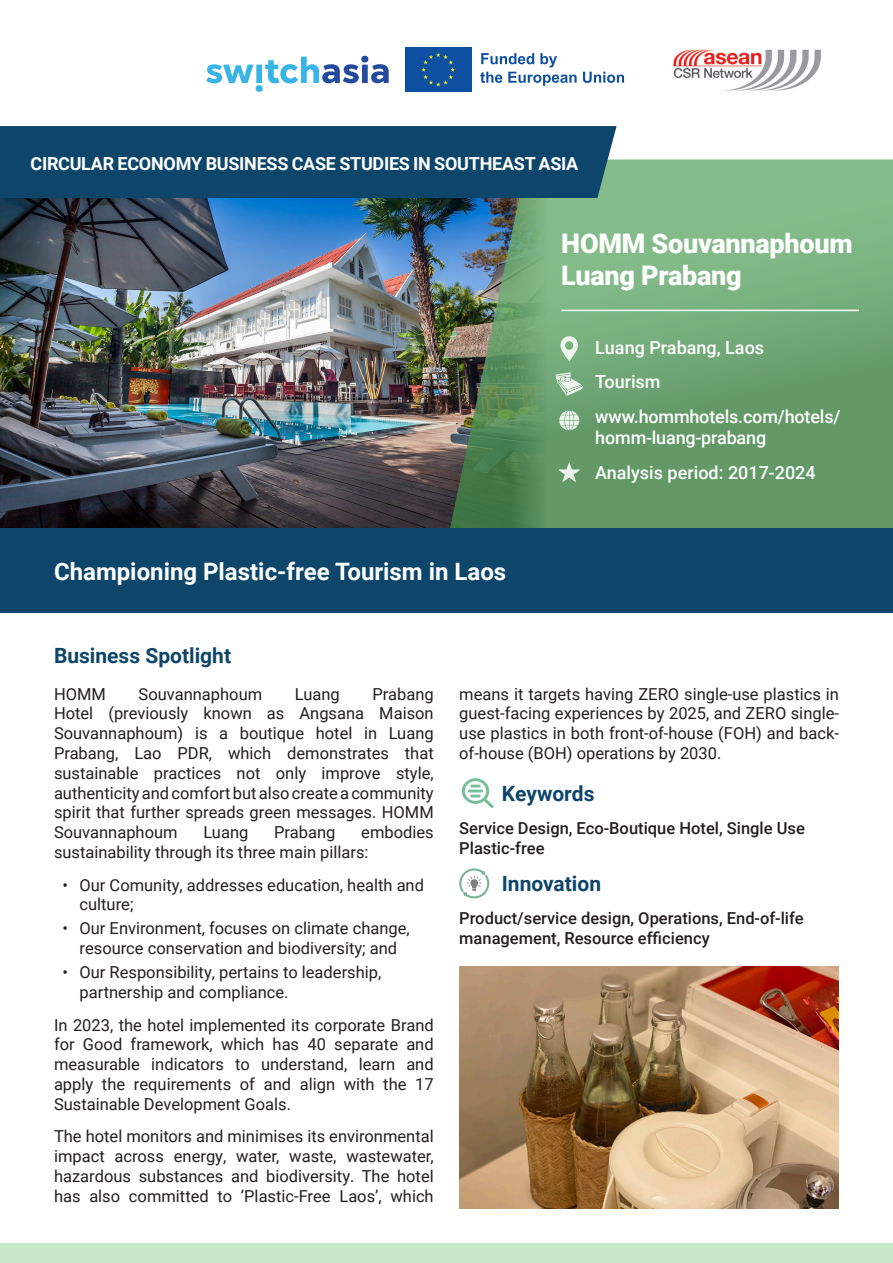
<style>
.page{position:relative;width:893px;height:1263px;background:#fff}
.page>*{position:absolute;margin:0;border:0;box-sizing:border-box;transform-origin:0 0}
.Top_name{font:900 27px/32.4px "Roboto";letter-spacing:-.01em;color:#fff}
.headline{font:700 24px "Roboto";color:#fff}
.heading{font:700 21px "Roboto";color:#0d466a}
.t1{font:500 18px/21.6px "Roboto";letter-spacing:-.01em;color:#fff}
.t2{font:700 18px "Roboto";letter-spacing:-.015em;color:#fff}
.body{font:16.5px/19.8px "Roboto";color:#231f20;text-align:justify}
.body-2{font:500 16.5px/19.8px "Roboto";color:#231f20}
</style>
<div class="page">
<div style="left:0;top:1244px;width:893px;height:19px;background:#c6e6c8"></div>
<img style="left:0;top:198px;width:414px;height:331px">
<div style="left:405px;top:47px;width:67px;height:45px;background:#0d50a1"></div>
<svg style="left:421px;top:53px;width:34px;height:34px"></svg>
<svg style="left:480px;top:53px;width:97px;height:33px"></svg>
<svg style="left:583px;top:72px;width:41px;height:11px"></svg>
<svg style="left:206px;top:56px;width:183px;height:36px"></svg>
<img style="left:673px;top:49px;width:148px;height:42px">
<svg style="left:414px;top:160px;width:479px;height:369px;background:#6b9c72"></svg>
<hr style="left:561px;top:310px;width:298px;height:1px;background:#fff">
<svg style="left:559px;top:411px;width:20px;height:19px"></svg>
<svg style="left:560px;top:336px;width:18px;height:25px"></svg>
<div style="left:0;top:126px;width:617px;height:72px;background:#0d466a"></div>
<svg style="left:558px;top:462px;width:22px;height:20px"></svg>
<div style="left:0;top:529px;width:893px;height:84px;background:#0d466a"></div>
<svg style="left:462px;top:778px;width:32px;height:30px"></svg>
<svg style="left:459px;top:868px;width:30px;height:30px"></svg>
<svg style="left:555px;top:372px;width:28px;height:24px"></svg>
<img style="left:459px;top:966px;width:380px;height:243px">
<p class="t2" style="left:31px;top:151px;width:549px">CIRCULAR ECONOMY BUSINESS CASE STUDIES IN SOUTHEAST ASIA</p>
<p class="Top_name" style="left:561px;top:226px;width:293px">HOMM Souvannaphoum<br>Luang Prabang</p>
<p class="headline" style="left:54px;top:555px;width:454px">Championing Plastic-free Tourism in Laos</p>
<p class="t1" style="left:595px;top:336px;width:170px">Luang Prabang, Laos</p>
<p class="t1" style="left:595px;top:370px;width:67px">Tourism</p>
<p class="t1" style="left:595px;top:405px;width:247px">www.hommhotels.com/hotels/ homm-luang-prabang</p>
<p class="t1" style="left:595px;top:461px;width:222px">Analysis period: 2017-2024</p>
<p class="heading" style="left:54px;top:640px;width:179px">Business Spotlight</p>
<p class="body" style="left:54px;top:683px;width:53px">HOMM</p>
<p class="body" style="left:139px;top:683px;width:125px">Souvannaphoum</p>
<p class="body" style="left:295px;top:683px;width:46px">Luang</p>
<p class="body" style="left:54px;top:683px;width:381px;text-indent:318px">Prabang Hotel (previously known as Angsana Maison Souvannaphoum) is a boutique hotel in Luang Prabang, Lao PDR, which demonstrates that sustainable practices not only improve style, authenticity and comfort but also create a community spirit that further spreads green messages. HOMM Souvannaphoum</p>
<p class="body" style="left:54px;top:822px;width:381px;text-indent:307px">embodies sustainability through its three main pillars:</p>
<p class="body" style="left:80px;top:874px;width:346px;text-indent:-17px">• Our Comunity, addresses education, health and culture;</p>
<p class="body" style="left:63px;top:918px;width:349px;text-align:center">• Our Environment, focuses on climate change, resource conservation and biodiversity; and</p>
<p class="body" style="left:80px;top:962px;width:303px;text-indent:-17px">• Our Responsibility, pertains to leadership, partnership and compliance.</p>
<p class="body" style="left:54px;top:1014px;width:381px">In 2023, the hotel implemented its corporate Brand for Good framework, which has 40 separate and measurable indicators to understand, learn and apply the requirements of and align with the 17<br>Sustainable Development Goals.</p>
<p class="body" style="left:54px;top:1126px;width:381px">The hotel monitors and minimises its environmental impact across energy, water, waste, wastewater, hazardous substances and biodiversity. The hotel has also committed to ‘Plastic-Free Laos’, which</p>
<p class="body" style="left:203px;top:822px;width:46px">Luang</p>
<p class="body" style="left:274px;top:822px;width:63px">Prabang</p>
<p class="body" style="left:459px;top:683px;width:381px">means it targets having ZERO single-use plastics in guest-facing experiences by 2025, and ZERO single&shy;use plastics in both front-of-house (FOH) and back&shy;of-house (BOH) operations by 2030.</p>
<p class="heading" style="left:502px;top:779px;width:94px">Keywords</p>
<p class="body-2" style="left:459px;top:817px;width:347px">Service Design, Eco-Boutique Hotel, Single Use<br>Plastic-free</p>
<p class="heading" style="left:502px;top:869px;width:101px">Innovation</p>
<p class="body-2" style="left:459px;top:908px;width:346px">Product/service design, Operations, End-of-life management, Resource efficiency</p>
</div>
